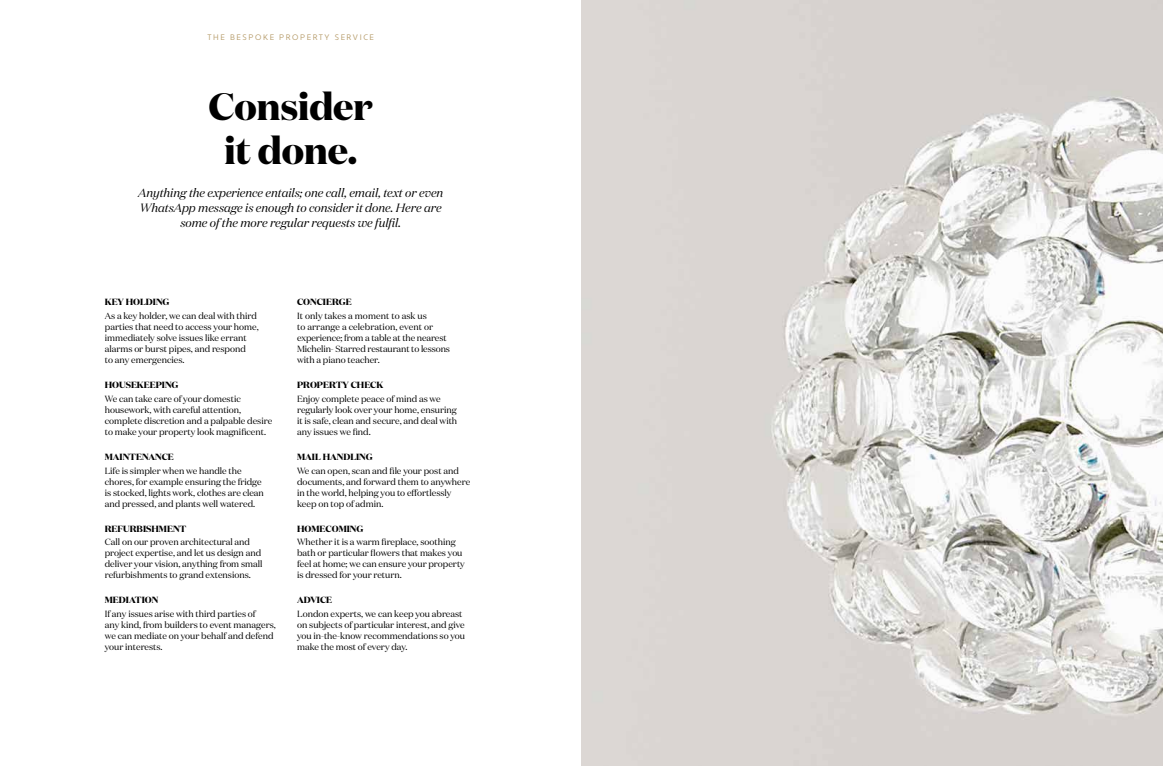
<style>
.page{position:relative;width:1163px;height:766px;background:#fff}
.page>*{position:absolute;margin:0;border:0;box-sizing:border-box;transform-origin:0 0}
.t1{font:700 38px/43px "Domaine Display";letter-spacing:-.01em;color:#000;text-align:center}
.t2{font:italic 12px/15px "Domaine Display";color:#000;text-align:center}
.t3{font:9px/11px "Domaine Display";color:#000}
.t4{font:700 9px "Domaine Display";color:#000}
.t5{font:8px "Apertura";letter-spacing:.2em;color:#b79d6c}
</style>
<div class="page">
<img style="left:581px;top:0;width:581px;height:765px">
<p class="t5" style="left:207px;top:32px;width:168px">THE BESPOKE PROPERTY SERVICE</p>
<h1 class="t1" style="left:208px;top:85px;width:166px">Consider it done.</h1>
<h2 class="t2" style="left:138px;top:185px;width:306px">Anything the experience entails; one call, email, text or even<br>WhatsApp message is enough to consider it done. Here are some of the more regular requests we fulfil.</h2>
<p class="t4" style="left:105px;top:296px;width:66px">KEY HOLDING</p>
<p class="t3" style="left:105px;top:310px;width:155px">As a key holder, we can deal with third parties that need to access your home, immediately solve issues like errant alarms or burst pipes, and respond<br>to any emergencies.</p>
<p class="t4" style="left:105px;top:378px;width:75px">HOUSEKEEPING</p>
<p class="t3" style="left:105px;top:393px;width:169px">We can take care of your domestic housework, with careful attention, complete discretion and a palpable desire to make your property look magnificent.</p>
<p class="t4" style="left:105px;top:450px;width:71px">MAINTENANCE</p>
<p class="t3" style="left:105px;top:464px;width:161px">Life is simpler when we handle the chores, for example ensuring the fridge is stocked, lights work, clothes are clean and pressed, and plants well watered.</p>
<p class="t4" style="left:105px;top:522px;width:83px">REFURBISHMENT</p>
<p class="t3" style="left:105px;top:536px;width:159px">Call on our proven architectural and project expertise, and let us design and deliver your vision, anything from small refurbishments to grand extensions.</p>
<p class="t4" style="left:105px;top:594px;width:55px">MEDIATION</p>
<p class="t3" style="left:105px;top:608px;width:172px">If any issues arise with third parties of<br>any kind, from builders to event managers, we can mediate on your behalf and defend your interests.</p>
<p class="t4" style="left:297px;top:296px;width:56px">CONCIERGE</p>
<p class="t3" style="left:297px;top:310px;width:154px">It only takes a moment to ask us<br>to arrange a celebration, event or experience; from a table at the nearest Michelin- Starred restaurant to lessons with a piano teacher.</p>
<p class="t4" style="left:297px;top:378px;width:88px">PROPERTY CHECK</p>
<p class="t3" style="left:297px;top:393px;width:162px">Enjoy complete peace of mind as we regularly look over your home, ensuring it is safe, clean and secure, and deal with any issues we find.</p>
<p class="t4" style="left:297px;top:450px;width:77px">MAIL HANDLING</p>
<p class="t3" style="left:297px;top:464px;width:175px">We can open, scan and file your post and documents, and forward them to anywhere in the world, helping you to effortlessly keep on top of admin.</p>
<p class="t4" style="left:297px;top:522px;width:68px">HOMECOMING</p>
<p class="t3" style="left:297px;top:536px;width:169px">Whether it is a warm fireplace, soothing bath or particular flowers that makes you feel at home; we can ensure your property is dressed for your return.</p>
<p class="t4" style="left:297px;top:594px;width:37px">ADVICE</p>
<p class="t3" style="left:297px;top:608px;width:169px">London experts, we can keep you abreast on subjects of particular interest, and give you in-the-know recommendations so you make the most of every day.</p>
</div>
